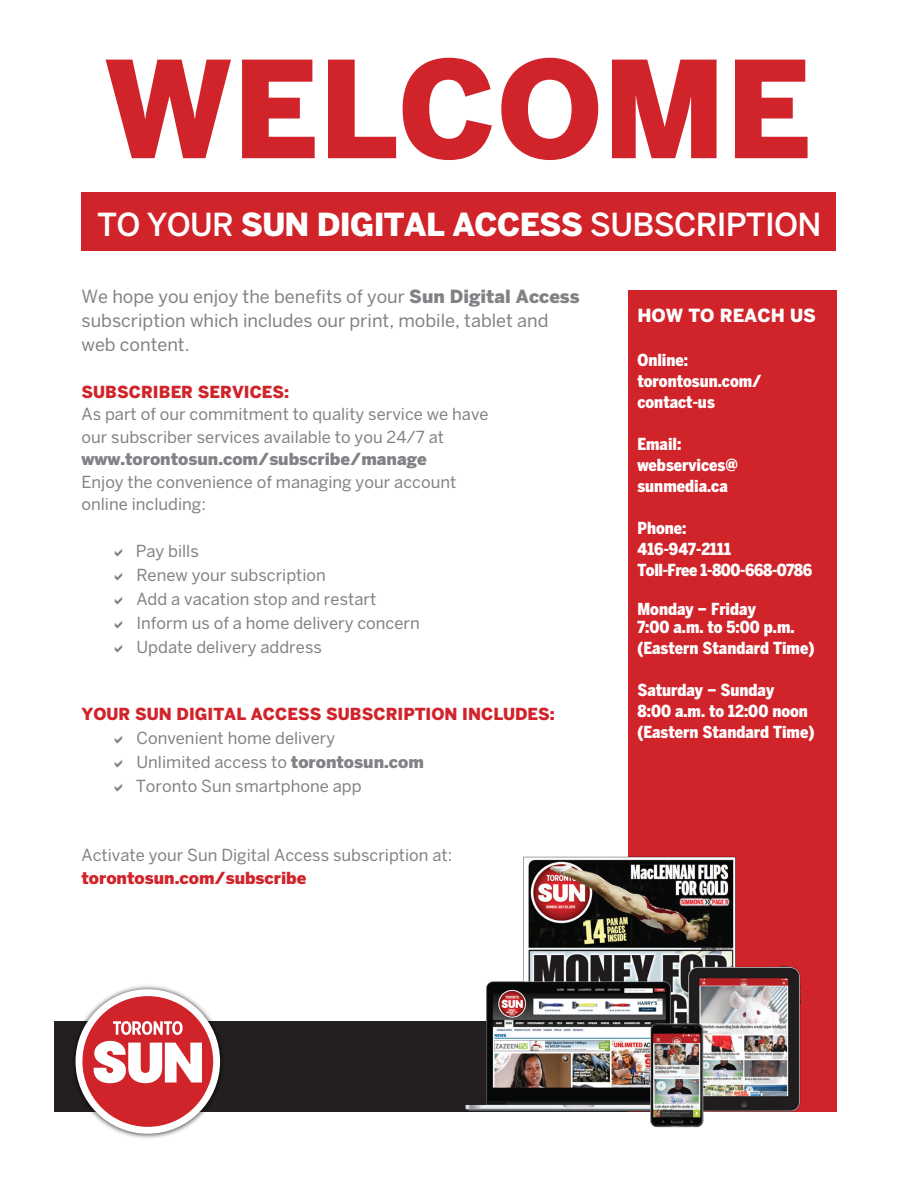
<style>
.page{position:relative;width:918px;height:1188px;background:#fff}
.page>*{position:absolute;margin:0;border:0;box-sizing:border-box;transform-origin:0 0}
.t1{font:900 133.2px "Benton Sans";color:#d1232a}
.t2{font:500 31.5px "Benton Sans";letter-spacing:-.025em;color:#fff}
.t3{font:18px/24px "Benton Sans";color:#808285}
.t4{font:900 18px "Benton Sans";color:#fff}
.t5{font:16.5px/24px "Benton Sans";color:#808285}
.t6{font:900 condensed 16.5px/21px "Benton Sans";color:#fff}
.t7{font:900 16.5px "Benton Sans";color:#d1232a}
.t8{font:900 condensed 16.5px/21px "Benton Sans";letter-spacing:-.025em;color:#fff}
.t9{font:900 16.5px "Benton Sans";color:#808285}
.s1{font-weight:900}
</style>
<div class="page">
<div style="left:54px;top:1021px;width:610px;height:90px;background:#231f20"></div>
<div style="left:81px;top:192px;width:755px;height:59px;background:#d1232a"></div>
<div style="left:628px;top:290px;width:208px;height:821px;background:#d1232a"></div>
<img style="left:450px;top:856px;width:382px;height:272px">
<img style="left:68px;top:985px;width:159px;height:153px">
<div style="left:76px;top:989px;width:144px;height:145px;background:#fff;border-radius:50%"></div>
<div style="left:82px;top:996px;width:131px;height:131px;background:#d1232a;border-radius:50%"></div>
<svg style="left:94px;top:1041px;width:108px;height:42px"></svg>
<svg style="left:113px;top:1021px;width:70px;height:14px"></svg>
<h1 class="t1" style="left:104px;top:30px;width:709px">WELCOME</h1>
<h2 class="t2" style="left:97px;top:205px;width:726px">TO YOUR <span class="s1">SUN DIGITAL ACCESS</span> SUBSCRIPTION</h2>
<p class="t3" style="left:81px;top:284px;width:500px">We hope you enjoy the benefits of your <span class="s1">Sun Digital Access </span>subscription which includes our print, mobile, tablet and web content.</p>
<p class="t7" style="left:81px;top:382px;width:209px">SUBSCRIBER SERVICES:</p>
<p class="t5" style="left:81px;top:403px;width:409px;line-height:22.5px">As part of our commitment to quality service we have our subscriber services available to you 24/7 at</p>
<p class="t9" style="left:81px;top:450px;width:347px">www.torontosun.com/subscribe/manage</p>
<p class="t5" style="left:81px;top:470px;width:376px;line-height:22.5px">Enjoy the convenience of managing your account online including:</p>
<p class="t5" style="left:136px;top:539px;width:286px">Pay bills<br>Renew your subscription<br>Add a vacation stop and restart<br>Inform us of a home delivery concern<br>Update delivery address</p>
<p class="t7" style="left:81px;top:705px;width:475px">YOUR SUN DIGITAL ACCESS SUBSCRIPTION INCLUDES:</p>
<p class="t5" style="left:136px;top:726px;width:290px">Convenient home delivery<br>Unlimited access to <span class="s1">torontosun.com<br></span>Toronto Sun smartphone app</p>
<p class="t5" style="left:81px;top:843px;width:372px">Activate your Sun Digital Access subscription at:</p>
<p class="t7" style="left:81px;top:868px;width:227px">torontosun.com/subscribe</p>
<p class="t4" style="left:637px;top:305px;width:180px">HOW TO REACH US</p>
<p class="t6" style="left:637px;top:350px;width:126px">Online: torontosun.com/ contact-us</p>
<p class="t6" style="left:637px;top:434px;width:102px">Email: webservices@ sunmedia.ca</p>
<p class="t8" style="left:637px;top:518px;width:176px">Phone:<br>416-947-2111<br>Toll-Free 1-800-668-0786</p>
<p class="t6" style="left:637px;top:600px;width:159px;line-height:18px">Monday − Friday<br>7:00 a.m. to 5:00 p.m.</p>
<p class="t6" style="left:637px;top:638px;width:179px">(Eastern Standard Time)</p>
<p class="t6" style="left:637px;top:680px;width:179px">Saturday − Sunday<br>8:00 a.m. to 12:00 noon (Eastern Standard Time)</p>
</div>
